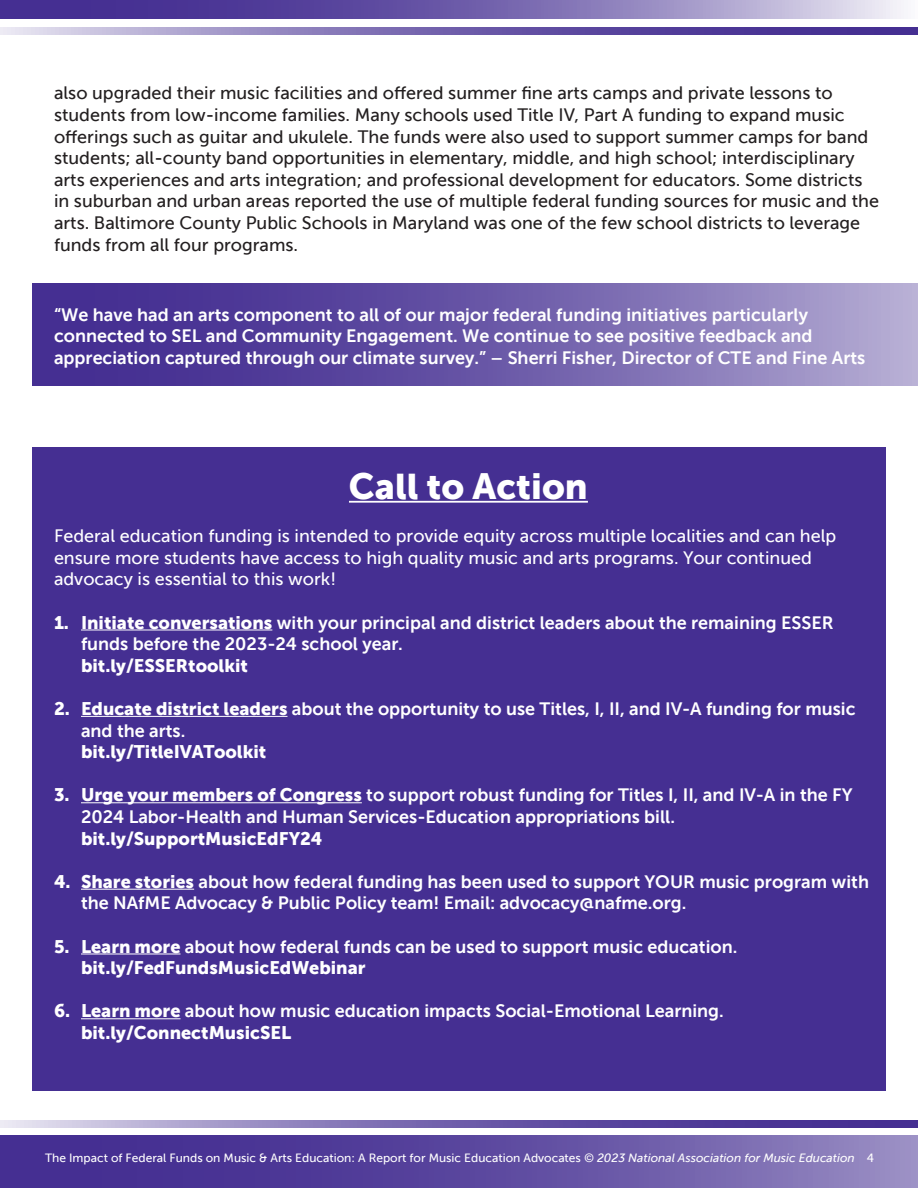
<style>
.page{position:relative;width:918px;height:1188px;background:#fff}
.page>*{position:absolute;margin:0;border:0;box-sizing:border-box;transform-origin:0 0}
.t1{font:36px "Museo Sans 900";color:#fff}
.t2{font:18px/21.6px "Museo Sans 700";color:#fff}
.t3{font:18px/21.6px "Museo Sans 500";color:#231f20}
.t4{font:18px/21.6px "Museo Sans 500";color:#fff}
.t5{font:18px "Museo Sans 900";color:#fff}
.t6{font:12px "Museo Sans 500";color:#fff}
.s1{font-family:"Museo Sans 900"}
.s2{font-style:italic}
</style>
<div class="page">
<svg style="left:0;top:1136px;width:918px;height:52px;background:#614ea2"></svg>
<svg style="left:0;top:1120px;width:918px;height:7px;background:#7c6db2"></svg>
<svg style="left:32px;top:283px;width:886px;height:103px;background:#6f5daa"></svg>
<div style="left:32px;top:447px;width:854px;height:644px;background:#452f92"></div>
<svg style="left:0;top:0;width:904px;height:19px;background:#7b6bb1"></svg>
<svg style="left:0;top:28px;width:918px;height:7px;background:#7c6db2"></svg>
<hr style="left:349px;top:501px;width:239px;height:2px;background:#fff">
<hr style="left:81px;top:630px;width:191px;height:1px;background:#fff">
<hr style="left:81px;top:716px;width:206px;height:1px;background:#fff">
<hr style="left:81px;top:802px;width:281px;height:1px;background:#fff">
<hr style="left:81px;top:889px;width:113px;height:1px;background:#fff">
<hr style="left:81px;top:954px;width:100px;height:1px;background:#fff">
<hr style="left:81px;top:1018px;width:100px;height:1px;background:#fff">
<p class="t3" style="left:54px;top:82px;width:827px">also upgraded their music facilities and o昀昀ered summer 昀椀ne arts camps and private lessons to students from low-income families. Many schools used Title IV, Part A funding to expand music<br>o昀昀erings such as guitar and ukulele. The funds were also used to support summer camps for band students; all-county band opportunities in elementary, middle, and high school; interdisciplinary arts experiences and arts integration; and professional development for educators. Some districts in suburban and urban areas reported the use of multiple federal funding sources for music and the arts. Baltimore County Public Schools in Maryland was one of the few school districts to leverage funds from all four programs.</p>
<p class="t2" style="left:54px;top:305px;width:813px">“We have had an arts component to all of our major federal funding initiatives particularly connected to SEL and Community Engagement. We continue to see positive feedback and appreciation captured through our climate survey.” – Sherri Fisher, Director of CTE and Fine Arts</p>
<h1 class="t1" style="left:349px;top:472px;width:240px">Call to Action</h1>
<p class="t4" style="left:54px;top:526px;width:784px">Federal education funding is intended to provide equity across multiple localities and can help ensure more students have access to high quality music and arts programs. Your continued advocacy is essential to this work!</p>
<p class="t2" style="left:81px;top:613px;width:754px;text-indent:-27px"><span class="s1">1. Initiate conversations</span> with your principal and district leaders about the remaining ESSER funds before the 2023-24 school year.</p>
<p class="t5" style="left:81px;top:658px;width:169px">bit.ly/ESSERtoolkit</p>
<p class="t2" style="left:81px;top:700px;width:776px;text-indent:-27px"><span class="s1">2. Educate district leaders</span> about the opportunity to use Titles, I, II, and IV-A funding for music and the arts.</p>
<p class="t5" style="left:81px;top:745px;width:187px">bit.ly/TitleIVAToolkit</p>
<p class="t2" style="left:81px;top:786px;width:773px;text-indent:-27px"><span class="s1">3. Urge your members of Congress</span> to support robust funding for Titles I, II, and IV-A in the FY<br>2024 Labor-Health and Human Services-Education appropriations bill.</p>
<p class="t5" style="left:81px;top:831px;width:243px">bit.ly/SupportMusicEdFY24</p>
<p class="t2" style="left:81px;top:872px;width:790px;text-indent:-27px"><span class="s1">4. Share stories</span> about how federal funding has been used to support YOUR music program with the NAfME Advocacy &amp; Public Policy team! Email: advocacy@nafme.org.</p>
<p class="t2" style="left:54px;top:937px;width:685px"><span class="s1">5. Learn more</span> about how federal funds can be used to support music education.</p>
<p class="t5" style="left:81px;top:961px;width:286px">bit.ly/FedFundsMusicEdWebinar</p>
<p class="t2" style="left:54px;top:1002px;width:671px"><span class="s1">6. Learn more</span> about how music education impacts Social-Emotional Learning.</p>
<p class="t5" style="left:81px;top:1026px;width:212px">bit.ly/ConnectMusicSEL</p>
<p class="t6" style="left:45px;top:1152px;width:831px">The Impact of Federal Funds on Music &amp; Arts Education: A Report for Music Education Advocates <span class="s2">© 2023 National Association for Music Education</span> 4</p>
</div>
